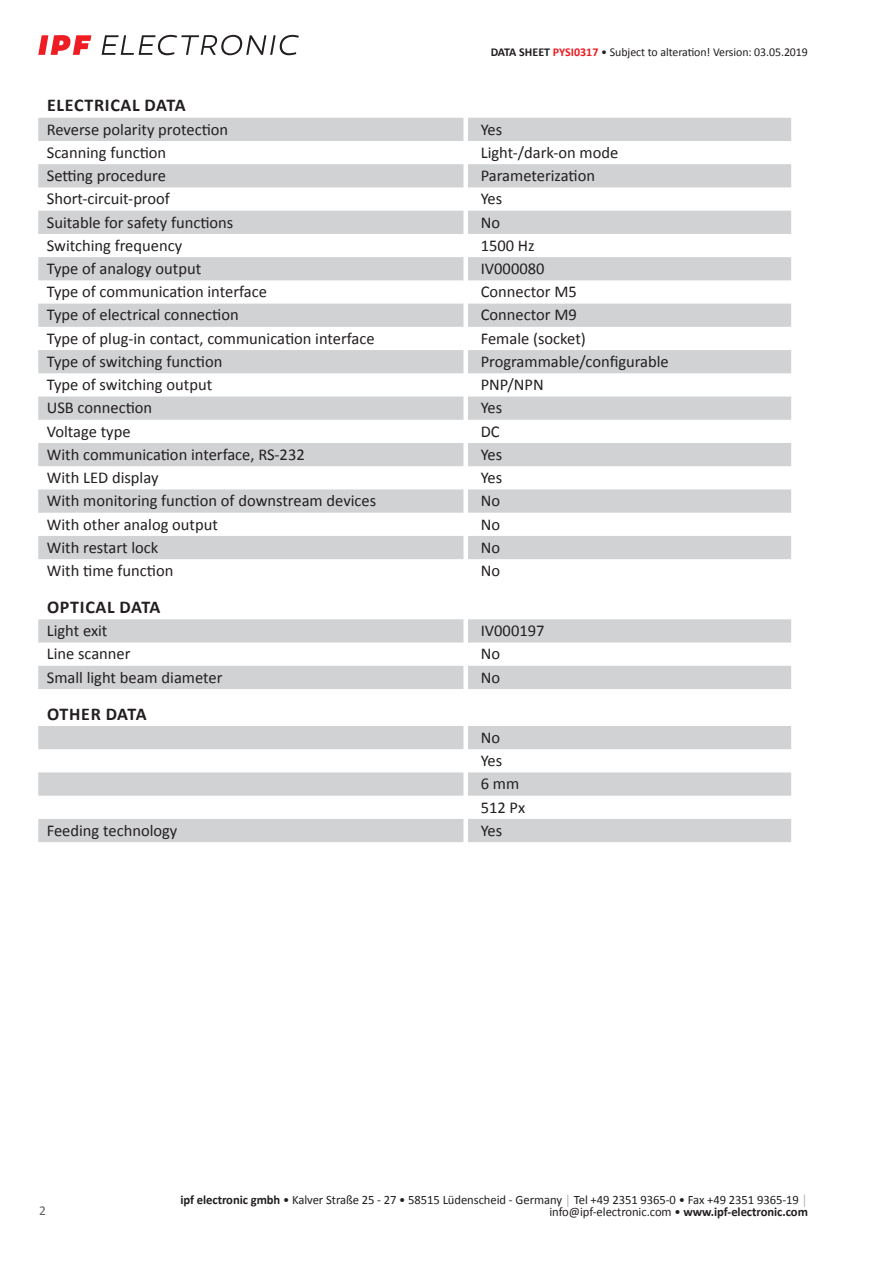
<style>
.page{position:relative;width:893px;height:1263px;background:#fff}
.page>*{position:absolute;margin:0;border:0;box-sizing:border-box;transform-origin:0 0}
.t1{font:700 18px "Calibri";letter-spacing:.04em;color:#231f20}
.t2{font:700 18px "Calibri";letter-spacing:.015em;color:#231f20}
.t3{font:16.5px/23.2px "Calibri";color:#231f20}
.t4{font:13.5px "Calibri";color:#636366}
.t5{font:12.75px/12.6px "Calibri";letter-spacing:-.005em;color:#231f20;text-align:right}
.t6{font:12px "Calibri";letter-spacing:-.005em;color:#231f20}
.s1{font-weight:700}
.s2{font-weight:700;color:#ee1d23}
.s3{color:#a8a9ad}
</style>
<div class="page">
<svg style="left:102px;top:35px;width:197px;height:20px"></svg>
<svg style="left:38px;top:35px;width:53px;height:20px"></svg>
<svg style="left:38px;top:118px;width:753px;height:441px;fill:#d1d2d4"></svg>
<svg style="left:38px;top:619px;width:753px;height:70px;fill:#d1d2d4"></svg>
<svg style="left:38px;top:726px;width:753px;height:116px;fill:#d1d2d4"></svg>
<p class="t6" style="left:491px;top:44px;width:319px"><span class="s1">DATA SHEET</span> <span class="s2">PYSI0317</span> • Subject to alteration! Version: 03.05.2019</p>
<p class="t1" style="left:47px;top:93px;width:140px">ELECTRICAL DATA</p>
<p class="t3" style="left:47px;top:117px;width:183px">Reverse polarity protection</p>
<p class="t3" style="left:481px;top:117px;width:23px">Yes</p>
<p class="t3" style="left:47px;top:140px;width:121px">Scanning function</p>
<p class="t3" style="left:481px;top:140px;width:139px">Light-/dark-on mode</p>
<p class="t3" style="left:47px;top:163px;width:121px">Setting procedure</p>
<p class="t3" style="left:481px;top:163px;width:116px">Parameterization</p>
<p class="t3" style="left:47px;top:187px;width:125px">Short-circuit-proof</p>
<p class="t3" style="left:481px;top:187px;width:23px">Yes</p>
<p class="t3" style="left:47px;top:210px;width:188px">Suitable for safety functions</p>
<p class="t3" style="left:481px;top:210px;width:21px">No</p>
<p class="t3" style="left:47px;top:233px;width:137px">Switching frequency</p>
<p class="t3" style="left:481px;top:233px;width:55px">1500 Hz</p>
<p class="t3" style="left:47px;top:256px;width:156px">Type of analogy output</p>
<p class="t3" style="left:481px;top:256px;width:65px">IV000080</p>
<p class="t3" style="left:47px;top:280px;width:222px">Type of communication interface</p>
<p class="t3" style="left:481px;top:280px;width:98px">Connector M5</p>
<p class="t3" style="left:47px;top:303px;width:193px">Type of electrical connection</p>
<p class="t3" style="left:481px;top:303px;width:98px">Connector M9</p>
<p class="t3" style="left:47px;top:326px;width:329px">Type of plug-in contact, communication interface</p>
<p class="t3" style="left:481px;top:326px;width:107px">Female (socket)</p>
<p class="t3" style="left:47px;top:349px;width:177px">Type of switching function</p>
<p class="t3" style="left:481px;top:349px;width:190px">Programmable/configurable</p>
<p class="t3" style="left:47px;top:373px;width:167px">Type of switching output</p>
<p class="t3" style="left:481px;top:373px;width:65px">PNP/NPN</p>
<p class="t3" style="left:47px;top:396px;width:107px">USB connection</p>
<p class="t3" style="left:481px;top:396px;width:23px">Yes</p>
<p class="t3" style="left:47px;top:419px;width:85px">Voltage type</p>
<p class="t3" style="left:481px;top:419px;width:20px">DC</p>
<p class="t3" style="left:47px;top:442px;width:259px">With communication interface, RS-232</p>
<p class="t3" style="left:481px;top:442px;width:23px">Yes</p>
<p class="t3" style="left:47px;top:466px;width:113px">With LED display</p>
<p class="t3" style="left:481px;top:466px;width:23px">Yes</p>
<p class="t3" style="left:47px;top:489px;width:331px">With monitoring function of downstream devices</p>
<p class="t3" style="left:481px;top:489px;width:21px">No</p>
<p class="t3" style="left:47px;top:512px;width:173px">With other analog output</p>
<p class="t3" style="left:481px;top:512px;width:21px">No</p>
<p class="t3" style="left:47px;top:535px;width:113px">With restart lock</p>
<p class="t3" style="left:481px;top:535px;width:21px">No</p>
<p class="t3" style="left:47px;top:558px;width:128px">With time function</p>
<p class="t3" style="left:481px;top:558px;width:21px">No</p>
<p class="t1" style="left:47px;top:594px;width:115px">OPTICAL DATA</p>
<p class="t3" style="left:47px;top:619px;width:62px">Light exit</p>
<p class="t3" style="left:481px;top:619px;width:65px">IV000197</p>
<p class="t3" style="left:47px;top:642px;width:85px">Line scanner</p>
<p class="t3" style="left:481px;top:642px;width:21px">No</p>
<p class="t3" style="left:47px;top:665px;width:177px">Small light beam diameter</p>
<p class="t3" style="left:481px;top:665px;width:21px">No</p>
<p class="t2" style="left:47px;top:701px;width:101px">OTHER DATA</p>
<p class="t3" style="left:481px;top:725px;width:46px">No<br>Yes<br>6 mm<br>512 Px</p>
<p class="t3" style="left:47px;top:818px;width:132px">Feeding technology</p>
<p class="t3" style="left:481px;top:818px;width:23px">Yes</p>
<p class="t4" style="left:39px;top:1201px;width:8px">2</p>
<p class="t5" style="left:180px;top:1193px;width:629px"><span class="s1">ipf electronic gmbh</span> • Kalver Straße 25 - 27 • 58515 Lüdenscheid - Germany <span class="s3">│</span> Tel +49 2351 9365-0 • Fax +49 2351 9365-19 <span class="s3">│ </span>info@ipf-electronic.com • <span class="s1">www.ipf-electronic.com</span></p>
</div>
